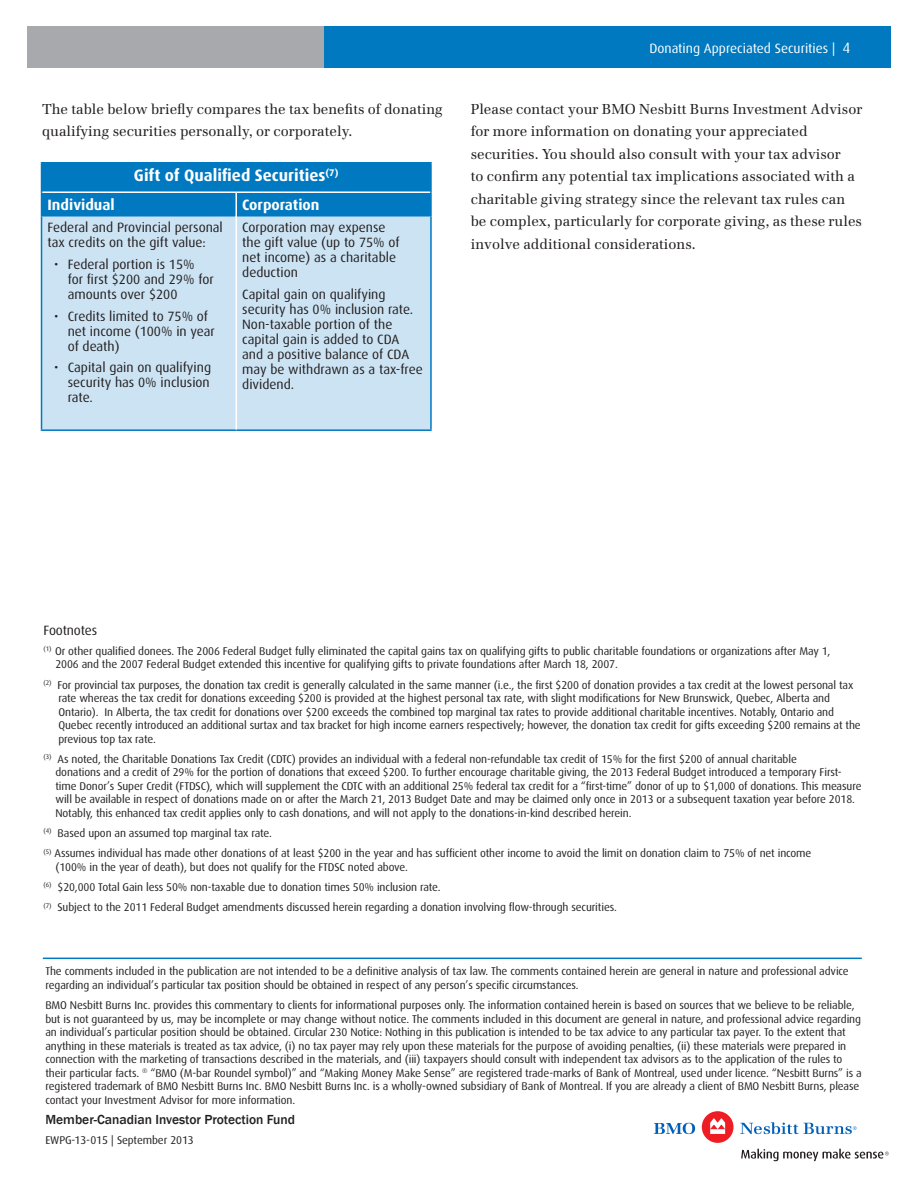
<style>
.page{position:relative;width:918px;height:1188px;background:#fff}
.page>*{position:absolute;margin:0;border:0;box-sizing:border-box;transform-origin:0 0}
.t1{font:700 16.5px "Dax";color:#fff}
.t2{font:700 15px "Dax";color:#fff}
.Body_Text{font:14.25px/22.5px "Emona";color:#231f20}
.t3{font:13.5px/15px "Dax";color:#231f20}
.t4{font:500 13.5px "Franklin Gothic";color:#231f20}
.t5{font:13.5px "Dax";color:#fff}
.t6{font:11.25px/13.5px "Dax";letter-spacing:-.01em;color:#231f20}
.s1{font-size:15px}
</style>
<div class="page">
<div style="left:324px;top:26px;width:567px;height:42px;background:#0079c1"></div>
<div style="left:27px;top:26px;width:297px;height:42px;background:#a8a9ad"></div>
<svg style="left:741px;top:1149px;width:148px;height:12px"></svg>
<svg style="left:654px;top:1123px;width:41px;height:11px"></svg>
<div style="left:702px;top:1111px;width:32px;height:32px;background:#ee1d23;border-radius:50%"></div>
<svg style="left:710px;top:1118px;width:15px;height:16px"></svg>
<svg style="left:740px;top:1122px;width:117px;height:12px"></svg>
<div style="left:42px;top:217px;width:388px;height:212px;background:#cce3f3"></div>
<hr style="left:41px;top:215px;width:195px;height:2px;background:#0079c1">
<hr style="left:237px;top:215px;width:195px;height:2px;background:#0079c1">
<hr style="left:41px;top:162px;width:195px;height:2px;background:#0079c1">
<hr style="left:236px;top:162px;width:196px;height:2px;background:#0079c1">
<hr style="left:430px;top:163px;width:2px;height:29px;background:#0079c1">
<hr style="left:430px;top:192px;width:2px;height:23px;background:#0079c1">
<hr style="left:41px;top:217px;width:1px;height:212px;background:#0079c1">
<hr style="left:430px;top:217px;width:2px;height:212px;background:#0079c1">
<hr style="left:41px;top:429px;width:195px;height:2px;background:#0079c1">
<hr style="left:236px;top:429px;width:196px;height:2px;background:#0079c1">
<div style="left:41px;top:163px;width:390px;height:53px;background:#0079c1"></div>
<hr style="left:236px;top:216px;width:1px;height:213px;background:#fff">
<hr style="left:43px;top:958px;width:819px;height:1px;background:#0079c2">
<p class="t5" style="left:649px;top:41px;width:203px">Donating Appreciated Securities | <span class="s1">4</span></p>
<p class="Body_Text" style="left:42px;top:97px;width:402px">The table below briefly compares the tax benefits of donating qualifying securities personally, or corporately.</p>
<p class="Body_Text" style="left:471px;top:97px;width:393px">Please contact your BMO Nesbitt Burns Investment Advisor for more information on donating your appreciated securities. You should also consult with your tax advisor<br>to confirm any potential tax implications associated with a charitable giving strategy since the relevant tax rules can be complex, particularly for corporate giving, as these rules involve additional considerations.</p>
<p class="t1" style="left:134px;top:166px;width:206px">Gift of Qualified Securities<sup>(7)</sup></p>
<p class="t2" style="left:48px;top:196px;width:69px">Individual</p>
<p class="t2" style="left:242px;top:196px;width:79px">Corporation</p>
<p class="t3" style="left:48px;top:220px;width:177px">Federal and Provincial personal tax credits on the gift value:</p>
<p class="t3" style="left:68px;top:257px;width:147px;text-indent:-14px">• Federal portion is 15%<br>for first $200 and 29% for amounts over $200</p>
<p class="t3" style="left:68px;top:309px;width:149px;text-indent:-14px">• Credits limited to 75% of net income (100% in year of death)</p>
<p class="t3" style="left:68px;top:360px;width:145px;text-align:justify;text-indent:-14px">• Capital gain on qualifying security has 0% inclusion rate.</p>
<p class="t3" style="left:242px;top:220px;width:159px">Corporation may expense the gift value (up to 75% of net income) as a charitable deduction</p>
<p class="t3" style="left:242px;top:287px;width:182px">Capital gain on qualifying security has 0% inclusion rate.<br>Non-taxable portion of the capital gain is added to CDA and a positive balance of CDA may be withdrawn as a tax-free dividend.</p>
<p class="t3" style="left:44px;top:623px;width:55px">Footnotes</p>
<p class="t6" style="left:55px;top:644px;width:777px;text-indent:-12px"><sup>(1)</sup> Or other qualified donees. The 2006 Federal Budget fully eliminated the capital gains tax on qualifying gifts to public charitable foundations or organizations after May 1,<br>2006 and the 2007 Federal Budget extended this incentive for qualifying gifts to private foundations after March 18, 2007.</p>
<p class="t6" style="left:58px;top:678px;width:804px;text-indent:-15px"><sup>(2)</sup> For provincial tax purposes, the donation tax credit is generally calculated in the same manner (i.e., the first $200 of donation provides a tax credit at the lowest personal tax rate whereas the tax credit for donations exceeding $200 is provided at the highest personal tax rate, with slight modifications for New Brunswick, Quebec, Alberta and Ontario). In Alberta, the tax credit for donations over $200 exceeds the combined top marginal tax rates to provide additional charitable incentives. Notably, Ontario and Quebec recently introduced an additional surtax and tax bracket for high income earners respectively; however, the donation tax credit for gifts exceeding $200 remains at the previous top tax rate.</p>
<p class="t6" style="left:55px;top:752px;width:808px;text-indent:-12px"><sup>(3)</sup> As noted, the Charitable Donations Tax Credit (CDTC) provides an individual with a federal non-refundable tax credit of 15% for the first $200 of annual charitable<br>donations and a credit of 29% for the portion of donations that exceed $200. To further encourage charitable giving, the 2013 Federal Budget introduced a temporary First&shy;time Donor’s Super Credit (FTDSC), which will supplement the CDTC with an additional 25% federal tax credit for a “first-time” donor of up to $1,000 of donations. This measure will be available in respect of donations made on or after the March 21, 2013 Budget Date and may be claimed only once in 2013 or a subsequent taxation year before 2018.<br>Notably, this enhanced tax credit applies only to cash donations, and will not apply to the donations-in-kind described herein.</p>
<p class="t6" style="left:44px;top:827px;width:230px"><sup>(4)</sup> Based upon an assumed top marginal tax rate.</p>
<p class="t6" style="left:55px;top:847px;width:757px;text-indent:-12px"><sup>(5)</sup> Assumes individual has made other donations of at least $200 in the year and has sufficient other income to avoid the limit on donation claim to 75% of net income (100% in the year of death), but does not qualify for the FTDSC noted above.</p>
<p class="t6" style="left:44px;top:881px;width:399px"><sup>(6)</sup> $20,000 Total Gain less 50% non-taxable due to donation times 50% inclusion rate.</p>
<p class="t6" style="left:44px;top:901px;width:575px"><sup>(7)</sup> Subject to the 2011 Federal Budget amendments discussed herein regarding a donation involving flow-through securities.</p>
<p class="t6" style="left:45px;top:965px;width:805px">The comments included in the publication are not intended to be a definitive analysis of tax law. The comments contained herein are general in nature and professional advice regarding an individual’s particular tax position should be obtained in respect of any person’s specific circumstances.</p>
<p class="t6" style="left:45px;top:999px;width:818px">BMO Nesbitt Burns Inc. provides this commentary to clients for informational purposes only. The information contained herein is based on sources that we believe to be reliable, but is not guaranteed by us, may be incomplete or may change without notice. The comments included in this document are general in nature, and professional advice regarding an individual’s particular position should be obtained. Circular 230 Notice: Nothing in this publication is intended to be tax advice to any particular tax payer. To the extent that anything in these materials is treated as tax advice, (i) no tax payer may rely upon these materials for the purpose of avoiding penalties, (ii) these materials were prepared in connection with the marketing of transactions described in the materials, and (iii) taxpayers should consult with independent tax advisors as to the application of the rules to their particular facts. <sup>®</sup> “BMO (M-bar Roundel symbol)” and “Making Money Make Sense” are registered trade-marks of Bank of Montreal, used under licence. “Nesbitt Burns” is a registered trademark of BMO Nesbitt Burns Inc. BMO Nesbitt Burns Inc. is a wholly-owned subsidiary of Bank of Montreal. If you are already a client of BMO Nesbitt Burns, please contact your Investment Advisor for more information.</p>
<p class="t4" style="left:45px;top:1111px;width:251px">Member-Canadian Investor Protection Fund</p>
<p class="t6" style="left:45px;top:1134px;width:150px">EWPG-13-015 | September 2013</p>
</div>
